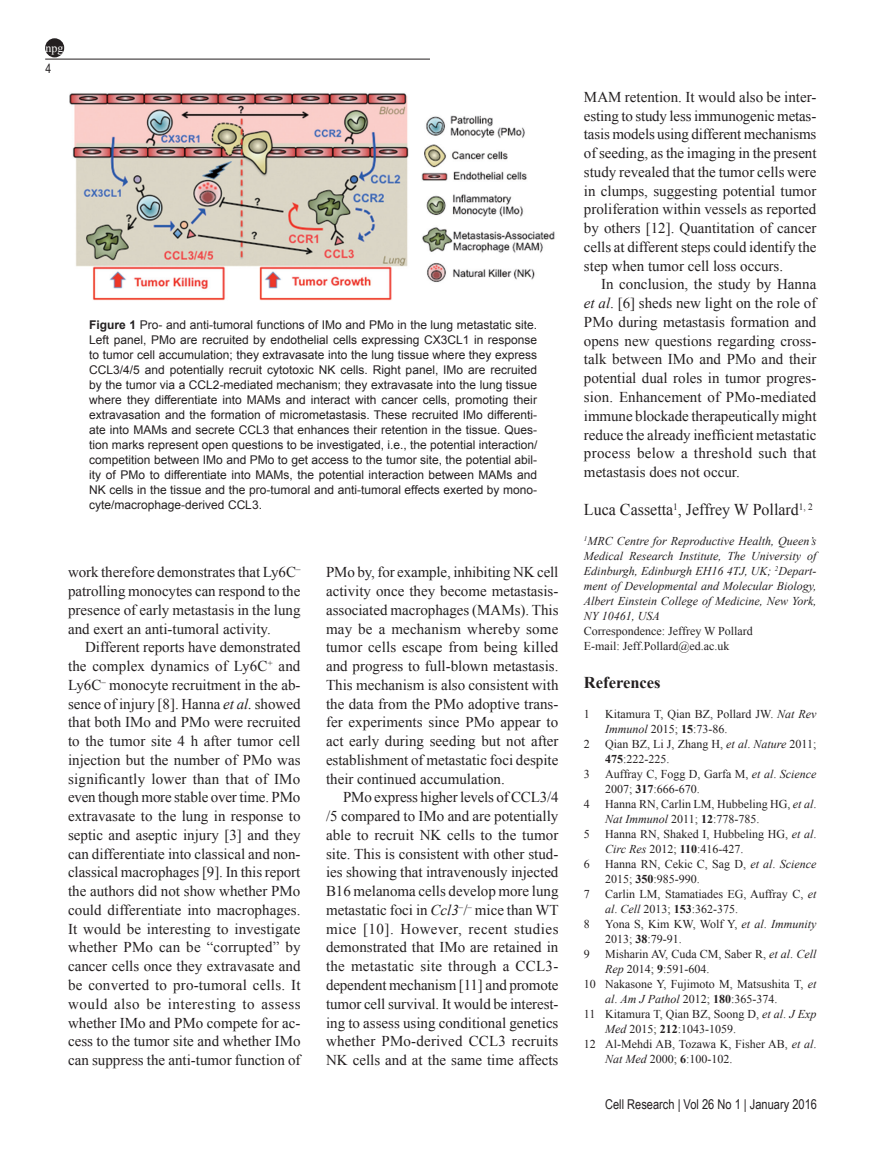
<style>
.page{position:relative;width:893px;height:1170px;background:#fff}
.page>*{position:absolute;margin:0;border:0;box-sizing:border-box;transform-origin:0 0}
.t1{font:16.5px "Times New Roman";color:#231f20}
.t2{font:700 16.5px "Times New Roman";color:#231f20}
.t3{font:15px/18.8px "Times New Roman";color:#231f20;text-align:justify}
.t4{font:13.5px "Arial Narrow";color:#231f20}
.t5{font:12.75px "Arial Narrow";color:#231f20}
.t6{font:12px/15px "Arial";color:#231f20;text-align:justify}
.t7{font:12px/15px "Times New Roman";color:#231f20}
.t8{font:italic 12px/15px "Times New Roman";color:#231f20;text-align:justify}
.t9{font:12px "Times New Roman";color:#fff}
.s1{font-weight:700}
.s2{font-style:italic}
</style>
<div class="page">
<hr style="left:45px;top:59px;width:385px;height:1px;background:#231f20">
<div style="left:46px;top:39px;width:17px;height:18px;background:#231f20;border-radius:50%"></div>
<div style="left:45px;top:38px;width:19px;height:19px;border:2px solid #231f20;border-radius:50%"></div>
<img style="left:69px;top:93px;width:486px;height:208px">
<p class="t9" style="left:46px;top:40px;width:19px">npg</p>
<p class="t5" style="left:46px;top:59px;width:7px">4</p>
<p class="t6" style="left:89px;top:317px;width:450px"><span class="s1">Figure 1</span> Pro- and anti-tumoral functions of IMo and PMo in the lung metastatic site.<br>Left panel, PMo are recruited by endothelial cells expressing CX3CL1 in response to tumor cell accumulation; they extravasate into the lung tissue where they express CCL3/4/5 and potentially recruit cytotoxic NK cells. Right panel, IMo are recruited by the tumor via a CCL2-mediated mechanism; they extravasate into the lung tissue where they differentiate into MAMs and interact with cancer cells, promoting their extravasation and the formation of micrometastasis. These recruited IMo differenti&shy;ate into MAMs and secrete CCL3 that enhances their retention in the tissue. Ques&shy;tion marks represent open questions to be investigated, i.e., the potential interaction/ competition between IMo and PMo to get access to the tumor site, the potential abil&shy;ity of PMo to differentiate into MAMs, the potential interaction between MAMs and NK cells in the tissue and the pro-tumoral and anti-tumoral effects exerted by mono&shy;cyte/macrophage-derived CCL3.</p>
<p class="t3" style="left:68px;top:562px;width:234px">work therefore demonstrates that Ly6C<sup>‒ </sup>patrolling monocytes can respond to the presence of early metastasis in the lung and exert an anti-tumoral activity.</p>
<p class="t3" style="left:68px;top:637px;width:234px;text-indent:17px">Different reports have demonstrated the complex dynamics of Ly6C<sup>+</sup> and Ly6C<sup>‒</sup> monocyte recruitment in the ab&shy;sence of injury [8]. Hanna <span class="s2">et al.</span> showed that both IMo and PMo were recruited to the tumor site 4 h after tumor cell injection but the number of PMo was significantly lower than that of IMo even though more stable over time. PMo extravasate to the lung in response to septic and aseptic injury [3] and they can differentiate into classical and non&shy;classical macrophages [9]. In this report the authors did not show whether PMo could differentiate into macrophages.<br>It would be interesting to investigate whether PMo can be “corrupted” by cancer cells once they extravasate and be converted to pro-tumoral cells. It would also be interesting to assess whether IMo and PMo compete for ac&shy;cess to the tumor site and whether IMo can suppress the anti-tumor function of</p>
<p class="t3" style="left:326px;top:562px;width:234px">PMo by, for example, inhibiting NK cell activity once they become metastasis&shy;associated macrophages (MAMs). This may be a mechanism whereby some tumor cells escape from being killed and progress to full-blown metastasis.<br>This mechanism is also consistent with the data from the PMo adoptive trans&shy;fer experiments since PMo appear to act early during seeding but not after establishment of metastatic foci despite their continued accumulation.</p>
<p class="t3" style="left:326px;top:787px;width:234px;text-indent:17px">PMo express higher levels of CCL3/4 /5 compared to IMo and are potentially able to recruit NK cells to the tumor site. This is consistent with other stud&shy;ies showing that intravenously injected B16 melanoma cells develop more lung metastatic foci in <span class="s2">Ccl3</span><sup>‒</sup>/<sup>‒</sup> mice than WT mice [10]. However, recent studies demonstrated that IMo are retained in the metastatic site through a CCL3- dependent mechanism [11] and promote tumor cell survival. It would be interest&shy;ing to assess using conditional genetics whether PMo-derived CCL3 recruits NK cells and at the same time affects</p>
<p class="t3" style="left:584px;top:87px;width:234px">MAM retention. It would also be inter&shy;esting to study less immunogenic metas&shy;tasis models using different mechanisms of seeding, as the imaging in the present study revealed that the tumor cells were in clumps, suggesting potential tumor proliferation within vessels as reported by others [12]. Quantitation of cancer cells at different steps could identify the step when tumor cell loss occurs.</p>
<p class="t3" style="left:584px;top:275px;width:234px;text-indent:17px">In conclusion, the study by Hanna <span class="s2">et al</span>. [6] sheds new light on the role of PMo during metastasis formation and opens new questions regarding cross&shy;talk between IMo and PMo and their potential dual roles in tumor progres&shy;sion. Enhancement of PMo-mediated immune blockade therapeutically might reduce the already inefficient metastatic process below a threshold such that metastasis does not occur.</p>
<p class="t1" style="left:584px;top:498px;width:230px">Luca Cassetta<sup>1</sup>, Jeffrey W Pollard<sup>1,</sup> <sup>2</sup></p>
<p class="t8" style="left:584px;top:533px;width:234px"><sup>1</sup>MRC Centre for Reproductive Health, Queen’s Medical Research Institute, The University of Edinburgh, Edinburgh EH16 4TJ, UK; <sup>2</sup>Depart&shy;ment of Developmental and Molecular Biology, Albert Einstein College of Medicine, New York, NY 10461, USA</p>
<p class="t7" style="left:584px;top:623px;width:170px">Correspondence: Jeffrey W Pollard<br>E-mail: Jeff.Pollard@ed.ac.uk</p>
<p class="t2" style="left:584px;top:671px;width:78px">References</p>
<p class="t7" style="left:584px;top:706px;width:7px">1</p>
<p class="t7" style="left:605px;top:706px;width:213px">Kitamura T, Qian BZ, Pollard JW. <span class="s2">Nat Rev<br>Immunol</span> 2015; <span class="s1">15</span>:73-86.</p>
<p class="t7" style="left:584px;top:736px;width:7px">2</p>
<p class="t7" style="left:605px;top:736px;width:213px">Qian BZ, Li J, Zhang H, <span class="s2">et al</span>. <span class="s2">Nature</span> 2011;<br><span class="s1">475</span>:222-225.</p>
<p class="t7" style="left:584px;top:766px;width:7px">3</p>
<p class="t7" style="left:605px;top:766px;width:213px">Auffray C, Fogg D, Garfa M, <span class="s2">et al</span>. <span class="s2">Science<br></span>2007; <span class="s1">317</span>:666-670.</p>
<p class="t7" style="left:584px;top:796px;width:7px">4</p>
<p class="t7" style="left:605px;top:796px;width:213px">Hanna RN, Carlin LM, Hubbeling HG, <span class="s2">et al</span>.<br><span class="s2">Nat Immunol</span> 2011; <span class="s1">12</span>:778-785.</p>
<p class="t7" style="left:584px;top:826px;width:7px">5</p>
<p class="t7" style="left:605px;top:826px;width:213px">Hanna RN, Shaked I, Hubbeling HG, <span class="s2">et al</span>.<br><span class="s2">Circ Res</span> 2012; <span class="s1">110</span>:416-427.</p>
<p class="t7" style="left:584px;top:856px;width:7px">6</p>
<p class="t7" style="left:605px;top:856px;width:213px">Hanna RN, Cekic C, Sag D, <span class="s2">et al</span>. <span class="s2">Science<br></span>2015; <span class="s1">350</span>:985-990.</p>
<p class="t7" style="left:584px;top:886px;width:7px">7</p>
<p class="t7" style="left:605px;top:886px;width:213px">Carlin LM, Stamatiades EG, Auffray C, <span class="s2">et al</span>. <span class="s2">Cell</span> 2013; <span class="s1">153</span>:362-375.</p>
<p class="t7" style="left:584px;top:916px;width:7px">8</p>
<p class="t7" style="left:605px;top:916px;width:213px">Yona S, Kim KW, Wolf Y, <span class="s2">et al</span>. <span class="s2">Immunity<br></span>2013; <span class="s1">38</span>:79-91.</p>
<p class="t7" style="left:584px;top:946px;width:7px">9</p>
<p class="t7" style="left:605px;top:946px;width:213px">Misharin AV, Cuda CM, Saber R, <span class="s2">et al</span>. <span class="s2">Cell</span></p>
<p class="t7" style="left:605px;top:961px;width:106px"><span class="s2">Rep</span> 2014; <span class="s1">9</span>:591-604.</p>
<p class="t7" style="left:584px;top:976px;width:234px">10 Nakasone Y, Fujimoto M, Matsushita T, <span class="s2">et</span></p>
<p class="t7" style="left:605px;top:991px;width:174px"><span class="s2">al</span>. <span class="s2">Am J Pathol</span> 2012; <span class="s1">180</span>:365-374.</p>
<p class="t7" style="left:584px;top:1006px;width:234px">11 Kitamura T, Qian BZ, Soong D, <span class="s2">et al</span>. <span class="s2">J Exp</span></p>
<p class="t7" style="left:605px;top:1021px;width:132px"><span class="s2">Med</span> 2015; <span class="s1">212</span>:1043-1059.</p>
<p class="t7" style="left:584px;top:1036px;width:234px">12 Al-Mehdi AB, Tozawa K, Fisher AB, <span class="s2">et al</span>.</p>
<p class="t7" style="left:605px;top:1051px;width:129px"><span class="s2">Nat Med</span> 2000; <span class="s1">6</span>:100-102.</p>
<p class="t4" style="left:605px;top:1094px;width:213px">Cell Research | Vol 26 No 1 | January 2016</p>
</div>
